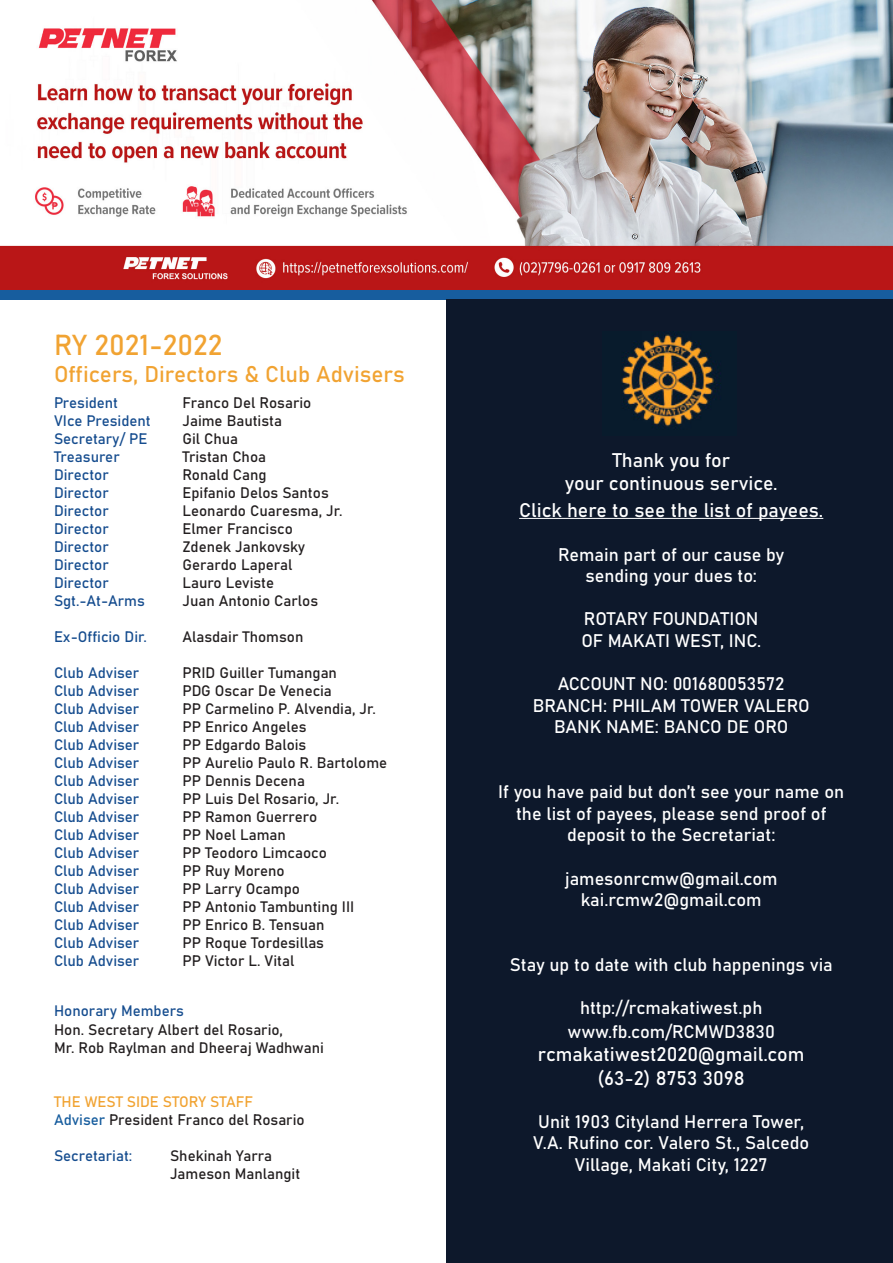
<style>
.page{position:relative;width:893px;height:1263px;background:#fff}
.page>*{position:absolute;margin:0;border:0;box-sizing:border-box;transform-origin:0 0}
.t1{font:28.5px "Bahnschrift";color:#f1a332}
.t2{font:22.5px "Bahnschrift";color:#f1a332}
.t3{font:19.5px "Bahnschrift";color:#fff}
.t4{font:18px/21.6px "Bahnschrift";color:#fff;text-align:center}
.t5{font:15px "Bahnschrift";color:#231f20}
.t6{font:15px "Bahnschrift";color:#164d8f}
.t7{font:15px "Bahnschrift";color:#f1a332}
.s1{color:#175d9e}
</style>
<div class="page">
<div style="left:1px;top:1px;width:892px;height:299px;background:#175d9e"></div>
<img style="left:1px;top:1px;width:892px;height:288px">
<div style="left:446px;top:300px;width:447px;height:963px;background:#0d182b"></div>
<img style="left:621px;top:334px;width:100px;height:96px">
<hr style="left:519px;top:518px;width:304px;height:1px;background:#fff">
<p class="t1" style="left:54px;top:323px;width:170px">RY 2021-2022</p>
<p class="t2" style="left:54px;top:357px;width:352px">Officers, Directors &amp; Club Advisers</p>
<p class="t6" style="left:54px;top:391px;width:66px">President</p>
<p class="t6" style="left:54px;top:409px;width:98px">VIce President</p>
<p class="t6" style="left:54px;top:427px;width:95px">Secretary/ PE</p>
<p class="t6" style="left:54px;top:445px;width:67px">Treasurer</p>
<p class="t6" style="left:54px;top:463px;width:56px">Director</p>
<p class="t6" style="left:54px;top:481px;width:56px">Director</p>
<p class="t6" style="left:54px;top:499px;width:56px">Director</p>
<p class="t6" style="left:54px;top:517px;width:56px">Director</p>
<p class="t6" style="left:54px;top:535px;width:56px">Director</p>
<p class="t6" style="left:54px;top:553px;width:56px">Director</p>
<p class="t6" style="left:54px;top:571px;width:56px">Director</p>
<p class="t6" style="left:54px;top:589px;width:92px">Sgt.-At-Arms</p>
<p class="t6" style="left:54px;top:625px;width:94px">Ex-Officio Dir.</p>
<p class="t6" style="left:54px;top:661px;width:87px">Club Adviser</p>
<p class="t6" style="left:54px;top:679px;width:87px">Club Adviser</p>
<p class="t6" style="left:54px;top:697px;width:87px">Club Adviser</p>
<p class="t6" style="left:54px;top:715px;width:87px">Club Adviser</p>
<p class="t6" style="left:54px;top:733px;width:87px">Club Adviser</p>
<p class="t6" style="left:54px;top:751px;width:87px">Club Adviser</p>
<p class="t6" style="left:54px;top:769px;width:87px">Club Adviser</p>
<p class="t6" style="left:54px;top:787px;width:87px">Club Adviser</p>
<p class="t6" style="left:54px;top:805px;width:87px">Club Adviser</p>
<p class="t6" style="left:54px;top:823px;width:87px">Club Adviser</p>
<p class="t6" style="left:54px;top:841px;width:87px">Club Adviser</p>
<p class="t6" style="left:54px;top:859px;width:87px">Club Adviser</p>
<p class="t6" style="left:54px;top:877px;width:87px">Club Adviser</p>
<p class="t6" style="left:54px;top:895px;width:87px">Club Adviser</p>
<p class="t6" style="left:54px;top:913px;width:87px">Club Adviser</p>
<p class="t6" style="left:54px;top:931px;width:87px">Club Adviser</p>
<p class="t6" style="left:54px;top:949px;width:87px">Club Adviser</p>
<p class="t6" style="left:54px;top:1000px;width:131px">Honorary Members</p>
<p class="t5" style="left:54px;top:1018px;width:230px">Hon. Secretary Albert del Rosario,</p>
<p class="t5" style="left:54px;top:1036px;width:271px">Mr. Rob Raylman and Dheeraj Wadhwani</p>
<p class="t5" style="left:182px;top:391px;width:130px">Franco Del Rosario</p>
<p class="t5" style="left:182px;top:409px;width:101px">Jaime Bautista</p>
<p class="t5" style="left:182px;top:427px;width:57px">Gil Chua</p>
<p class="t5" style="left:182px;top:445px;width:85px">Tristan Choa</p>
<p class="t5" style="left:182px;top:463px;width:86px">Ronald Cang</p>
<p class="t5" style="left:182px;top:481px;width:148px">Epifanio Delos Santos</p>
<p class="t5" style="left:182px;top:499px;width:162px">Leonardo Cuaresma, Jr.</p>
<p class="t5" style="left:182px;top:517px;width:112px">Elmer Francisco</p>
<p class="t5" style="left:182px;top:535px;width:124px">Zdenek Jankovsky</p>
<p class="t5" style="left:182px;top:553px;width:112px">Gerardo Laperal</p>
<p class="t5" style="left:182px;top:571px;width:93px">Lauro Leviste</p>
<p class="t5" style="left:182px;top:589px;width:137px">Juan Antonio Carlos</p>
<p class="t5" style="left:182px;top:625px;width:122px">Alasdair Thomson</p>
<p class="t5" style="left:182px;top:661px;width:156px">PRID Guiller Tumangan</p>
<p class="t5" style="left:182px;top:679px;width:151px">PDG Oscar De Venecia</p>
<p class="t5" style="left:182px;top:697px;width:195px">PP Carmelino P. Alvendia, Jr.</p>
<p class="t5" style="left:182px;top:715px;width:126px">PP Enrico Angeles</p>
<p class="t5" style="left:182px;top:733px;width:125px">PP Edgardo Balois</p>
<p class="t5" style="left:182px;top:751px;width:206px">PP Aurelio Paulo R. Bartolome</p>
<p class="t5" style="left:182px;top:769px;width:124px">PP Dennis Decena</p>
<p class="t5" style="left:182px;top:787px;width:158px">PP Luis Del Rosario, Jr.</p>
<p class="t5" style="left:182px;top:805px;width:136px">PP Ramon Guerrero</p>
<p class="t5" style="left:182px;top:823px;width:105px">PP Noel Laman</p>
<p class="t5" style="left:182px;top:841px;width:146px">PP Teodoro Limcaoco</p>
<p class="t5" style="left:182px;top:859px;width:104px">PP Ruy Moreno</p>
<p class="t5" style="left:182px;top:877px;width:119px">PP Larry Ocampo</p>
<p class="t5" style="left:182px;top:895px;width:173px">PP Antonio Tambunting III</p>
<p class="t5" style="left:182px;top:913px;width:144px">PP Enrico B. Tensuan</p>
<p class="t5" style="left:182px;top:931px;width:143px">PP Roque Tordesillas</p>
<p class="t5" style="left:182px;top:949px;width:113px">PP Victor L. Vital</p>
<p class="t7" style="left:54px;top:1090px;width:200px">THE WEST SIDE STORY STAFF</p>
<p class="t5" style="left:54px;top:1108px;width:252px"><span class="s1">Adviser</span> President Franco del Rosario</p>
<p class="t6" style="left:54px;top:1144px;width:80px">Secretariat:</p>
<p class="t5" style="left:170px;top:1144px;width:104px">Shekinah Yarra</p>
<p class="t5" style="left:170px;top:1162px;width:132px">Jameson Manlangit</p>
<p class="t3" style="left:612px;top:445px;width:119px">Thank you for</p>
<p class="t3" style="left:565px;top:469px;width:214px">your continuous service.</p>
<p class="t3" style="left:519px;top:496px;width:306px">Click here to see the list of payees.</p>
<p class="t4" style="left:558px;top:542px;width:228px">Remain part of our cause by</p>
<p class="t4" style="left:585px;top:564px;width:173px">sending your dues to:</p>
<p class="t4" style="left:584px;top:607px;width:176px">ROTARY FOUNDATION</p>
<p class="t4" style="left:581px;top:629px;width:181px">OF MAKATI WEST, INC.</p>
<p class="t4" style="left:558px;top:672px;width:228px">ACCOUNT NO: 001680053572</p>
<p class="t4" style="left:533px;top:693px;width:278px">BRANCH: PHILAM TOWER VALERO</p>
<p class="t4" style="left:554px;top:715px;width:236px">BANK NAME: BANCO DE ORO</p>
<p class="t4" style="left:498px;top:780px;width:348px">If you have paid but don’t see your name on the list of payees, please send proof of</p>
<p class="t4" style="left:567px;top:823px;width:210px">deposit to the Secretariat:</p>
<p class="t4" style="left:565px;top:866px;width:214px">jamesonrcmw@gmail.com</p>
<p class="t4" style="left:581px;top:888px;width:182px">kai.rcmw2@gmail.com</p>
<p class="t4" style="left:510px;top:953px;width:324px">Stay up to date with club happenings via</p>
<p class="t4" style="left:580px;top:996px;width:184px">http://rcmakatiwest.ph</p>
<p class="t4" style="left:567px;top:1019px;width:209px">www.fb.com/RCMWD3830</p>
<p class="t3" style="left:538px;top:1039px;width:268px">rcmakatiwest2020@gmail.com</p>
<p class="t3" style="left:598px;top:1063px;width:149px">(63-2) 8753 3098</p>
<p class="t4" style="left:538px;top:1109px;width:268px">Unit 1903 Cityland Herrera Tower,</p>
<p class="t4" style="left:533px;top:1131px;width:277px">V.A. Rufino cor. Valero St., Salcedo</p>
<p class="t4" style="left:575px;top:1152px;width:194px">Village, Makati City, 1227</p>
</div>
